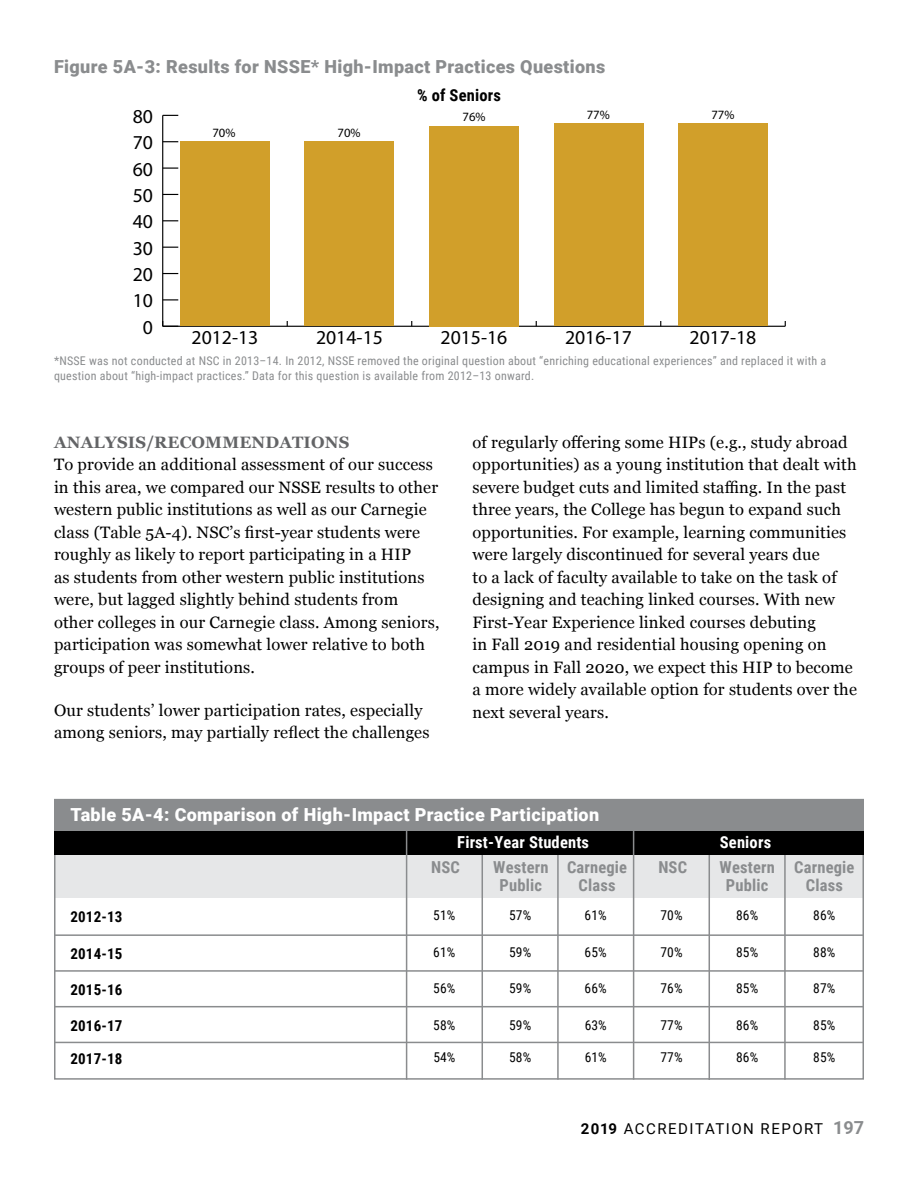
<style>
.page{position:relative;width:918px;height:1188px;background:#fff}
.page>*{position:absolute;margin:0;border:0;box-sizing:border-box;transform-origin:0 0}
.t1{font:19.8px "Myriad Pro";color:#000}
.t2{font:900 18px "Roboto";letter-spacing:.02em;color:#8a8c8e}
.t3{font:900 18px "Roboto";letter-spacing:.02em;color:#fff}
.t4{font:16.5px/22.5px "Georgia";letter-spacing:.01em;color:#000}
.t5{font:700 16.5px/18px "Roboto Condensed";letter-spacing:.01em;color:#8a8c8e;text-align:center}
.t6{font:700 16.5px "Roboto Condensed";letter-spacing:.01em;color:#fff}
.t7{font:700 16.5px "Georgia";letter-spacing:.01em;color:#636466}
.t8{font:700 16.5px "Roboto Condensed";letter-spacing:.01em;color:#000}
.t9{font:700 15px/32.4px "Roboto Condensed";letter-spacing:.01em;color:#000}
.t10{font:15px "Roboto";letter-spacing:.1em;color:#000}
.t11{font:13.5px "Roboto Condensed";letter-spacing:.01em;color:#000}
.t12{font:12.75px "Myriad Pro";color:#000}
.t13{font:12px/14.4px "Roboto Condensed";letter-spacing:.02em;color:#8a8c8e}
.s1{font-weight:700}
.s2{font-weight:700;font-size:18px;color:#8a8c8e}
</style>
<div class="page">
<hr style="left:163px;top:326px;width:622px;height:1px;background:#000">
<hr style="left:162px;top:115px;width:1px;height:211px;background:#000">
<svg style="left:162px;top:321px;width:16px;height:6px"></svg>
<svg style="left:163px;top:299px;width:15px;height:1px"></svg>
<svg style="left:163px;top:273px;width:15px;height:1px"></svg>
<svg style="left:163px;top:247px;width:15px;height:1px"></svg>
<svg style="left:163px;top:220px;width:15px;height:1px"></svg>
<svg style="left:163px;top:194px;width:15px;height:1px"></svg>
<svg style="left:163px;top:168px;width:15px;height:1px"></svg>
<svg style="left:163px;top:141px;width:15px;height:1px"></svg>
<svg style="left:163px;top:115px;width:15px;height:1px"></svg>
<div style="left:180px;top:142px;width:90px;height:184px;background:#d19f2a"></div>
<div style="left:305px;top:142px;width:89px;height:184px;background:#d19f2a"></div>
<div style="left:429px;top:126px;width:90px;height:200px;background:#d19f2a"></div>
<div style="left:554px;top:123px;width:89px;height:203px;background:#d19f2a"></div>
<div style="left:678px;top:123px;width:90px;height:203px;background:#d19f2a"></div>
<div style="left:54px;top:855px;width:810px;height:42px;background:#e6e7e8"></div>
<div style="left:54px;top:799px;width:810px;height:32px;background:#8a8c8e"></div>
<hr style="left:709px;top:847px;width:1px;height:233px;background:#8a8c8e">
<hr style="left:784px;top:847px;width:2px;height:233px;background:#8a8c8e">
<hr style="left:557px;top:847px;width:2px;height:233px;background:#8a8c8e">
<hr style="left:482px;top:847px;width:1px;height:233px;background:#8a8c8e">
<div style="left:54px;top:799px;width:810px;height:281px;border:2px solid #8a8c8e"></div>
<div style="left:54px;top:831px;width:810px;height:23px;background:#000"></div>
<hr style="left:633px;top:831px;width:1px;height:249px;background:#8a8c8e">
<hr style="left:406px;top:831px;width:1px;height:249px;background:#8a8c8e">
<hr style="left:54px;top:934px;width:810px;height:2px;background:#8a8c8e">
<hr style="left:54px;top:970px;width:810px;height:2px;background:#8a8c8e">
<hr style="left:54px;top:1006px;width:810px;height:1px;background:#8a8c8e">
<hr style="left:54px;top:1042px;width:810px;height:1px;background:#8a8c8e">
<p class="t2" style="left:54px;top:54px;width:553px">Figure 5A-3: Results for NSSE* High-Impact Practices Questions</p>
<p class="t1" style="left:133px;top:104px;width:22px">80</p>
<p class="t1" style="left:133px;top:130px;width:22px">70</p>
<p class="t1" style="left:133px;top:157px;width:22px">60</p>
<p class="t1" style="left:133px;top:183px;width:22px">50</p>
<p class="t1" style="left:133px;top:209px;width:22px">40</p>
<p class="t1" style="left:133px;top:236px;width:22px">30</p>
<p class="t1" style="left:133px;top:262px;width:22px">20</p>
<p class="t1" style="left:133px;top:288px;width:22px">10</p>
<p class="t1" style="left:143px;top:315px;width:12px">0</p>
<p class="t8" style="left:417px;top:84px;width:85px">% of Seniors</p>
<p class="t12" style="left:212px;top:125px;width:25px">70%</p>
<p class="t12" style="left:338px;top:125px;width:25px">70%</p>
<p class="t12" style="left:463px;top:109px;width:25px">76%</p>
<p class="t12" style="left:587px;top:106px;width:25px">77%</p>
<p class="t12" style="left:711px;top:106px;width:25px">77%</p>
<p class="t1" style="left:192px;top:326px;width:68px">2012-13</p>
<p class="t1" style="left:316px;top:326px;width:68px">2014-15</p>
<p class="t1" style="left:441px;top:326px;width:68px">2015-16</p>
<p class="t1" style="left:565px;top:326px;width:68px">2016-17</p>
<p class="t1" style="left:690px;top:326px;width:68px">2017-18</p>
<p class="t13" style="left:54px;top:354px;width:774px">*NSSE was not conducted at NSC in 2013–14. In 2012, NSSE removed the original question about “enriching educational experiences” and replaced it with a question about “high-impact practices.” Data for this question is available from 2012–13 onward.</p>
<p class="t7" style="left:54px;top:430px;width:297px">ANALYSIS/RECOMMENDATIONS</p>
<p class="t4" style="left:54px;top:453px;width:387px">To provide an additional assessment of our success in this area, we compared our NSSE results to other western public institutions as well as our Carnegie class (Table 5A-4). NSC’s first-year students were roughly as likely to report participating in a HIP<br>as students from other western public institutions were, but lagged slightly behind students from other colleges in our Carnegie class. Among seniors, participation was somewhat lower relative to both groups of peer institutions.</p>
<p class="t4" style="left:54px;top:698px;width:377px">Our students’ lower participation rates, especially among seniors, may partially reflect the challenges</p>
<p class="t4" style="left:473px;top:430px;width:386px">of regularly offering some HIPs (e.g., study abroad opportunities) as a young institution that dealt with severe budget cuts and limited staffing. In the past three years, the College has begun to expand such opportunities. For example, learning communities were largely discontinued for several years due<br>to a lack of faculty available to take on the task of designing and teaching linked courses. With new First-Year Experience linked courses debuting<br>in Fall 2019 and residential housing opening on campus in Fall 2020, we expect this HIP to become a more widely available option for students over the next several years.</p>
<p class="t3" style="left:70px;top:802px;width:530px">Table 5A-4: Comparison of High-Impact Practice Participation</p>
<p class="t9" style="left:70px;top:900px;width:53px">2012-13</p>
<p class="t9" style="left:70px;top:937px;width:53px">2014-15</p>
<p class="t9" style="left:70px;top:973px;width:53px">2015-16</p>
<p class="t9" style="left:70px;top:1009px;width:53px">2016-17<br>2017-18</p>
<p class="t6" style="left:457px;top:831px;width:133px">First-Year Students</p>
<p class="t6" style="left:720px;top:831px;width:53px">Seniors</p>
<p class="t5" style="left:431px;top:857px;width:30px">NSC</p>
<p class="t5" style="left:493px;top:857px;width:57px">Western<br>Public</p>
<p class="t5" style="left:567px;top:857px;width:62px">Carnegie<br>Class</p>
<p class="t5" style="left:794px;top:857px;width:62px">Carnegie<br>Class</p>
<p class="t5" style="left:658px;top:857px;width:30px">NSC</p>
<p class="t5" style="left:720px;top:857px;width:57px">Western<br>Public</p>
<p class="t11" style="left:433px;top:906px;width:24px">51%</p>
<p class="t11" style="left:509px;top:906px;width:24px">57%</p>
<p class="t11" style="left:585px;top:906px;width:24px">61%</p>
<p class="t11" style="left:660px;top:906px;width:24px">70%</p>
<p class="t11" style="left:736px;top:906px;width:24px">86%</p>
<p class="t11" style="left:813px;top:906px;width:24px">86%</p>
<p class="t11" style="left:433px;top:943px;width:24px">61%</p>
<p class="t11" style="left:509px;top:943px;width:24px">59%</p>
<p class="t11" style="left:585px;top:943px;width:24px">65%</p>
<p class="t11" style="left:660px;top:943px;width:24px">70%</p>
<p class="t11" style="left:736px;top:943px;width:24px">85%</p>
<p class="t11" style="left:813px;top:943px;width:24px">88%</p>
<p class="t11" style="left:433px;top:979px;width:24px">56%</p>
<p class="t11" style="left:509px;top:979px;width:24px">59%</p>
<p class="t11" style="left:585px;top:979px;width:24px">66%</p>
<p class="t11" style="left:660px;top:979px;width:24px">76%</p>
<p class="t11" style="left:736px;top:979px;width:24px">85%</p>
<p class="t11" style="left:813px;top:979px;width:24px">87%</p>
<p class="t11" style="left:433px;top:1016px;width:24px">58%</p>
<p class="t11" style="left:509px;top:1016px;width:24px">59%</p>
<p class="t11" style="left:585px;top:1016px;width:24px">63%</p>
<p class="t11" style="left:660px;top:1016px;width:24px">77%</p>
<p class="t11" style="left:736px;top:1016px;width:24px">86%</p>
<p class="t11" style="left:813px;top:1016px;width:24px">85%</p>
<p class="t11" style="left:433px;top:1048px;width:24px">54%</p>
<p class="t11" style="left:509px;top:1048px;width:24px">58%</p>
<p class="t11" style="left:585px;top:1048px;width:24px">61%</p>
<p class="t11" style="left:660px;top:1048px;width:24px">77%</p>
<p class="t11" style="left:736px;top:1048px;width:24px">86%</p>
<p class="t11" style="left:813px;top:1048px;width:24px">85%</p>
<p class="t10" style="left:581px;top:1118px;width:285px"><span class="s1">2019</span> ACCREDITATION REPORT <span class="s2">197</span></p>
</div>
